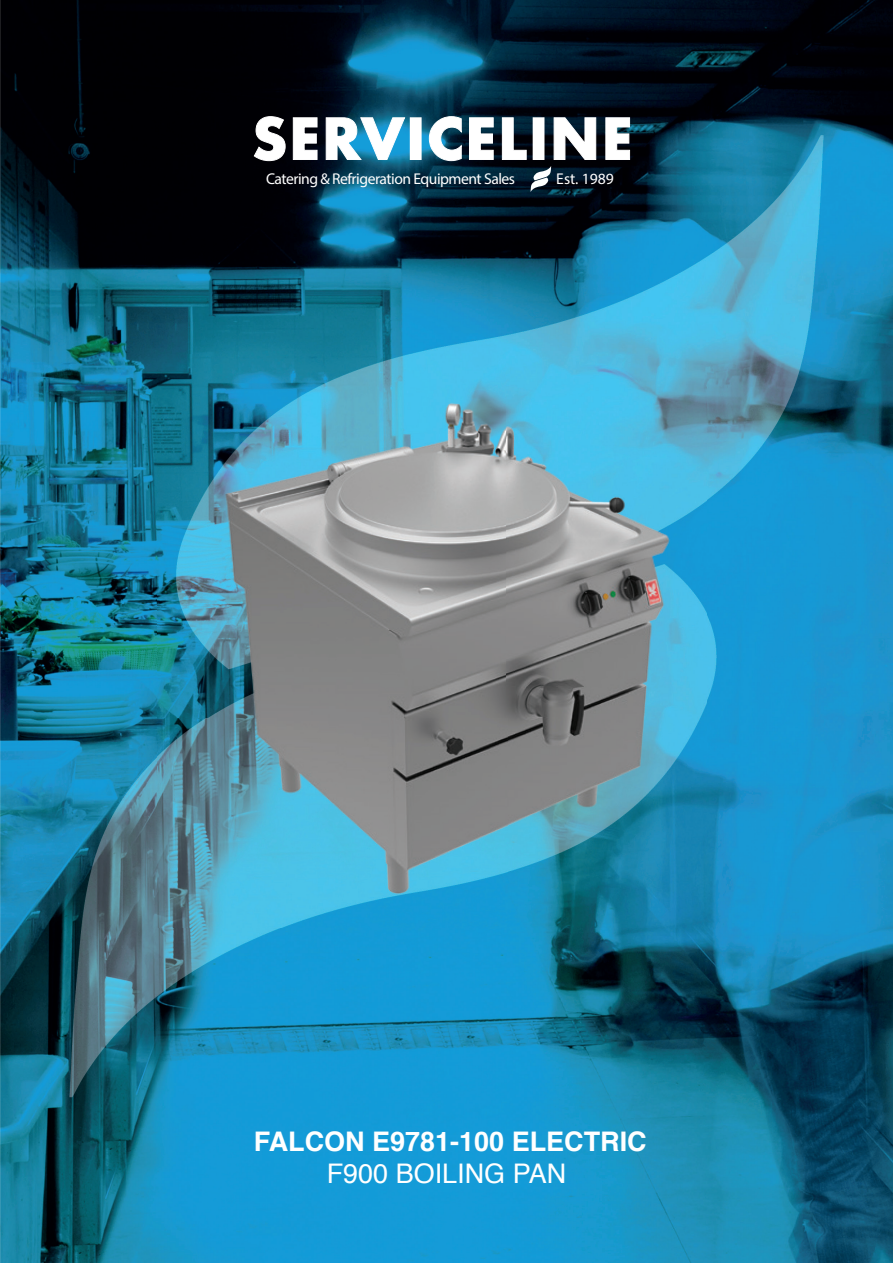
<style>
.page{position:relative;width:893px;height:1263px;background:#fff}
.page>*{position:absolute;margin:0;border:0;box-sizing:border-box;transform-origin:0 0}
.t1{font:700 55.2px "Futura";letter-spacing:.025em;color:#fff}
.t2{font:700 27px "Helvetica";color:#fff}
.t3{font:27px "Helvetica";color:#fff}
.t4{font:15.6px "Futura";letter-spacing:-.03em;color:#fff}
</style>
<div class="page">
<img style="left:0;top:0;width:893px;height:1263px">
<svg style="left:254px;top:116px;width:31px;height:45px"></svg>
<svg style="left:293px;top:117px;width:24px;height:43px"></svg>
<svg style="left:326px;top:117px;width:79px;height:43px;background:#2a82a8"></svg>
<div style="left:410px;top:118px;width:11px;height:42px;border:1px solid #fff"></div>
<svg style="left:429px;top:116px;width:33px;height:45px"></svg>
<svg style="left:469px;top:117px;width:25px;height:43px"></svg>
<svg style="left:502px;top:117px;width:25px;height:43px"></svg>
<svg style="left:554px;top:117px;width:42px;height:43px;background:#1e2a36"></svg>
<svg style="left:605px;top:117px;width:25px;height:43px"></svg>
<svg style="left:531px;top:166px;width:20px;height:26px"></svg>
<img style="left:157px;top:355px;width:549px;height:572px">
<h1 class="t1" style="left:252px;top:99px;width:383px">SERVICELINE</h1>
<p class="t4" style="left:266px;top:169px;width:251px">Catering &amp; Refrigeration Equipment Sales</p>
<p class="t4" style="left:556px;top:169px;width:59px">Est. 1989</p>
<h2 class="t2" style="left:254px;top:1119px;width:395px">FALCON E9781-100 ELECTRIC</h2>
<h2 class="t3" style="left:327px;top:1153px;width:241px">F900 BOILING PAN</h2>
</div>
